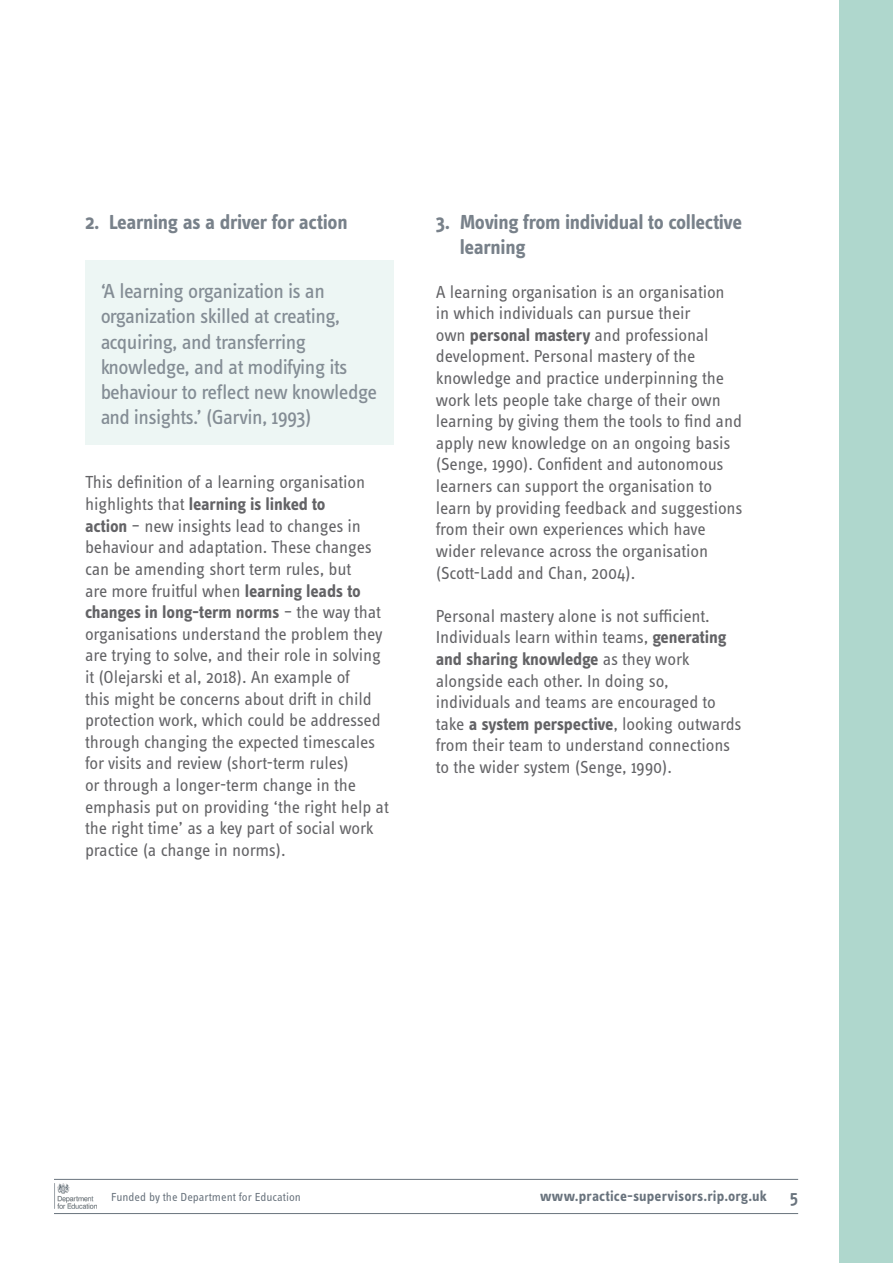
<style>
.page{position:relative;width:893px;height:1263px;background:#fff}
.page>*{position:absolute;margin:0;border:0;box-sizing:border-box;transform-origin:0 0}
.t1{font:21px/25.2px "Info Text Pro";letter-spacing:-.025em;color:#78818a}
.Sub_Heading{font:700 21px/25.2px "Info Text Pro";letter-spacing:-.015em;color:#78818a}
.PSDP_body_text{font:18px/21.6px "Info Text Pro";letter-spacing:-.01em;color:#636366}
.t2{font:600 18px "Info Text Pro";color:#69737d}
.t3{font:700 15px "Info Text Pro";letter-spacing:.01em;color:#69737d}
.t4{font:12px "Info Text Pro";color:#69737d}
.s1{font-weight:700}
</style>
<div class="page">
<div style="left:839px;top:0;width:54px;height:1263px;background:#afd7cd"></div>
<hr style="left:54px;top:1213px;width:744px;height:1px;background:#69737d">
<hr style="left:54px;top:1179px;width:744px;height:1px;background:#69737d">
<img style="left:54px;top:1183px;width:42px;height:25px">
<div style="left:85px;top:260px;width:308px;height:185px;background:#ebf5f3"></div>
<p class="Sub_Heading" style="left:85px;top:209px;width:264px">2. Learning as a driver for action</p>
<p class="t1" style="left:100px;top:278px;width:279px">‘A learning organization is an organization skilled at creating, acquiring, and transferring knowledge, and at modifying its behaviour to reflect new knowledge and insights.’ (Garvin, 1993)</p>
<p class="PSDP_body_text" style="left:85px;top:471px;width:305px">This definition of a learning organisation highlights that <span class="s1">learning is linked to<br>action</span> – new insights lead to changes in behaviour and adaptation. These changes can be amending short term rules, but<br>are more fruitful when <span class="s1">learning leads to changes in long-term norms</span> – the way that organisations understand the problem they are trying to solve, and their role in solving it (Olejarski et al, 2018). An example of<br>this might be concerns about drift in child protection work, which could be addressed through changing the expected timescales for visits and review (short-term rules)<br>or through a longer-term change in the emphasis put on providing ‘the right help at the right time’ as a key part of social work practice (a change in norms).</p>
<p class="Sub_Heading" style="left:460px;top:209px;width:284px;text-indent:-24px">3. Moving from individual to collective learning</p>
<p class="PSDP_body_text" style="left:436px;top:280px;width:308px">A learning organisation is an organisation in which individuals can pursue their<br>own <span class="s1">personal mastery</span> and professional development. Personal mastery of the knowledge and practice underpinning the work lets people take charge of their own learning by giving them the tools to find and apply new knowledge on an ongoing basis (Senge, 1990). Confident and autonomous learners can support the organisation to learn by providing feedback and suggestions from their own experiences which have wider relevance across the organisation (Scott-Ladd and Chan, 2004).</p>
<p class="PSDP_body_text" style="left:436px;top:604px;width:307px">Personal mastery alone is not sufficient.<br>Individuals learn within teams, <span class="s1">generating and sharing knowledge</span> as they work alongside each other. In doing so, individuals and teams are encouraged to take <span class="s1">a system perspective</span>, looking outwards from their team to understand connections to the wider system (Senge, 1990).</p>
<p class="t4" style="left:111px;top:1190px;width:191px">Funded by the Department for Education</p>
<p class="t3" style="left:540px;top:1187px;width:228px">www.practice-supervisors.rip.org.uk</p>
<p class="t2" style="left:790px;top:1186px;width:10px">5</p>
</div>
